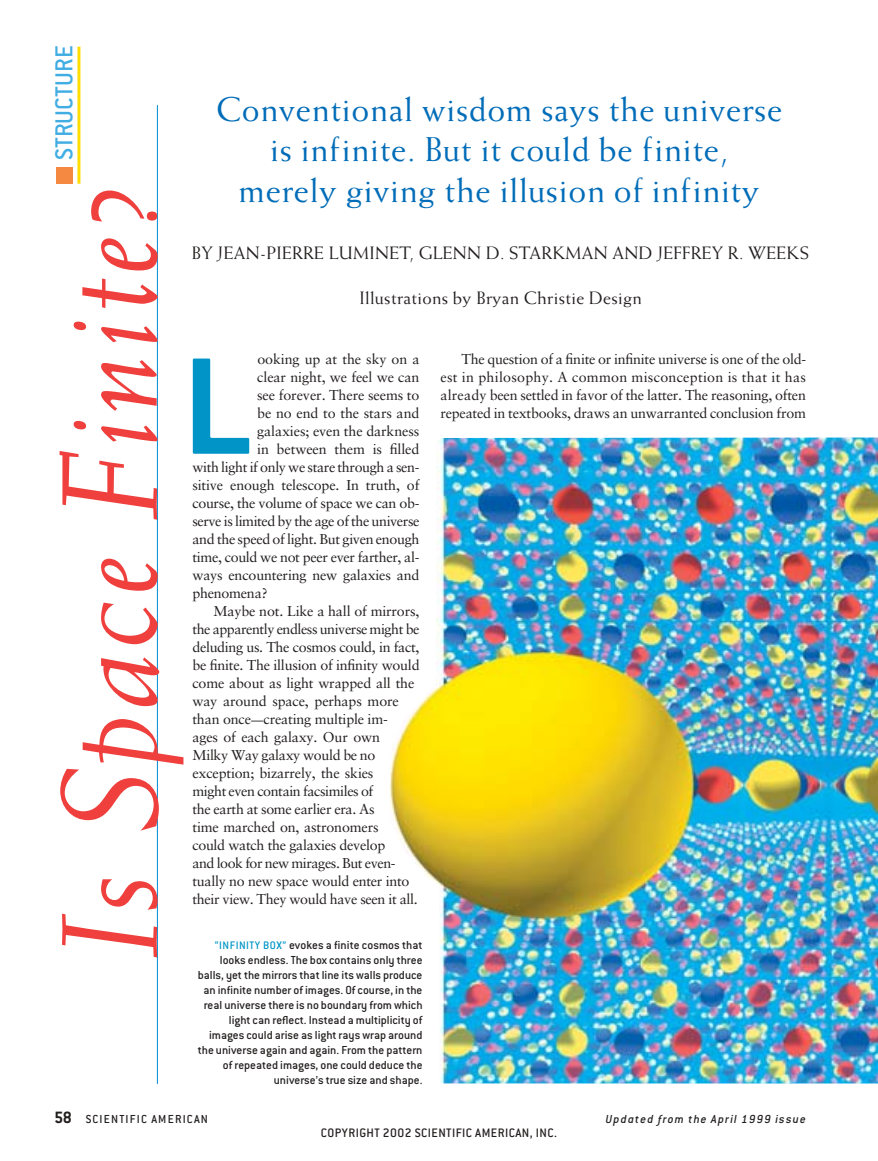
<style>
.page{position:relative;width:878px;height:1161px;background:#fff}
.page>*{position:absolute;margin:0;border:0;box-sizing:border-box;transform-origin:0 0}
.t1{font:700 151.2px "Conduit ITC";color:#0095c6}
.t2{font:italic 136.5px "Weiss";letter-spacing:.04em;color:#ef403d}
.t3{font:34.5px/40.5px "Weiss";letter-spacing:.02em;color:#006cb8;text-align:center}
.t4{font:500 27px "Conduit ITC";letter-spacing:.01em;color:#41ade3}
.t5{font:18px "Weiss";letter-spacing:.02em;color:#231f1f}
.t6{font:14.25px/18px "Sabon";letter-spacing:-.015em;color:#231f1f;text-align:justify}
.t7{font:500 13.5px "Conduit ITC";letter-spacing:.03em;color:#231f1f}
.t8{font:500 12.75px/15px "Conduit ITC";color:#231f1f;text-align:right}
.t9{font:italic 500 12.75px "Conduit ITC";letter-spacing:.09em;color:#231f1f}
.t10{font:500 12.75px "Conduit ITC";letter-spacing:.09em;color:#231f1f}
.s1{font-size:12px}
.s2{font-size:12px;color:#0095c6}
.s3{font-weight:700;font-size:18px}
</style>
<div class="page">
<hr style="left:157px;top:105px;width:1px;height:979px;background:#008ad1">
<img style="left:390px;top:437px;width:488px;height:647px">
<hr style="left:77px;top:47px;width:3px;height:137px;background:#fd0">
<div style="left:56px;top:167px;width:17px;height:17px;background:#f68942"></div>
<h3 class="t4" style="left:55px;top:160px;width:117px;rotate:-90deg">STRUCTURE</h3>
<h2 class="t2" style="left:56px;top:957px;width:775px;rotate:-90deg">Is Space Finite?</h2>
<h3 class="t3" style="left:216px;top:91px;width:567px">Conventional wisdom says the universe is infinite. But it could be finite,<br>merely giving the illusion of infinity</h3>
<p class="t5" style="left:192px;top:246px;width:618px">BY JEAN-PIERRE LUMINET, GLENN D. STARKMAN AND JEFFREY R. WEEKS</p>
<p class="t5" style="left:359px;top:290px;width:284px">Illustrations by Bryan Christie Design</p>
<h1 class="t1" style="left:183px;top:355px;width:70px">L</h1>
<p class="t6" style="left:257px;top:351px;width:164px">ooking up at the sky on a</p>
<p class="t6" style="left:257px;top:369px;width:164px">clear night, we feel we can</p>
<p class="t6" style="left:257px;top:387px;width:164px">see forever. There seems to</p>
<p class="t6" style="left:257px;top:405px;width:164px">be no end to the stars and</p>
<p class="t6" style="left:257px;top:423px;width:164px">galaxies; even the darkness</p>
<p class="t6" style="left:257px;top:441px;width:164px">in between them is filled</p>
<p class="t6" style="left:192px;top:459px;width:228px">with light if only we stare through a sen-</p>
<p class="t6" style="left:192px;top:477px;width:228px">sitive enough telescope. In truth, of</p>
<p class="t6" style="left:192px;top:495px;width:228px">course, the volume of space we can ob-</p>
<p class="t6" style="left:192px;top:513px;width:228px">serve is limited by the age of the universe</p>
<p class="t6" style="left:192px;top:531px;width:228px">and the speed of light. But given enough</p>
<p class="t6" style="left:192px;top:549px;width:228px">time, could we not peer ever farther, al-</p>
<p class="t6" style="left:192px;top:567px;width:228px">ways encountering new galaxies and</p>
<p class="t6" style="left:192px;top:585px;width:77px">phenomena?</p>
<p class="t6" style="left:213px;top:603px;width:207px">Maybe not. Like a hall of mirrors,</p>
<p class="t6" style="left:192px;top:621px;width:228px">the apparently endless universe might be</p>
<p class="t6" style="left:192px;top:639px;width:228px">deluding us. The cosmos could, in fact,</p>
<p class="t6" style="left:192px;top:657px;width:229px">be finite. The illusion of infinity would</p>
<p class="t6" style="left:192px;top:675px;width:223px">come about as light wrapped all the</p>
<p class="t6" style="left:192px;top:693px;width:208px">way around space, perhaps more</p>
<p class="t6" style="left:192px;top:711px;width:197px">than once<span class="s1">—</span>creating multiple im-</p>
<p class="t6" style="left:192px;top:729px;width:189px">ages of each galaxy. Our own</p>
<p class="t6" style="left:192px;top:747px;width:184px">Milky Way galaxy would be no</p>
<p class="t6" style="left:192px;top:765px;width:183px">exception; bizarrely, the skies</p>
<p class="t6" style="left:192px;top:783px;width:182px">might even contain facsimiles of</p>
<p class="t6" style="left:192px;top:801px;width:184px">the earth at some earlier era. As</p>
<p class="t6" style="left:192px;top:819px;width:188px">time marched on, astronomers</p>
<p class="t6" style="left:192px;top:837px;width:194px">could watch the galaxies develop</p>
<p class="t6" style="left:192px;top:855px;width:205px">and look for new mirages. But even-</p>
<p class="t6" style="left:192px;top:873px;width:218px">tually no new space would enter into</p>
<p class="t6" style="left:192px;top:891px;width:227px">their view. They would have seen it all.</p>
<p class="t8" style="left:198px;top:939px;width:226px"><span class="s2">“INFINITY BOX”</span> evokes a finite cosmos that looks endless. The box contains only three balls, yet the mirrors that line its walls produce an infinite number of images. Of course, in the real universe there is no boundary from which light can reflect. Instead a multiplicity of images could arise as light rays wrap around the universe again and again. From the pattern of repeated images, one could deduce the universe’s true size and shape.</p>
<p class="t6" style="left:440px;top:351px;width:367px;text-indent:21px">The question of a finite or infinite universe is one of the old&shy;est in philosophy. A common misconception is that it has already been settled in favor of the latter. The reasoning, often repeated in textbooks, draws an unwarranted conclusion from</p>
<p class="t10" style="left:54px;top:1114px;width:155px"><span class="s3">58</span> SCIENTIFIC AMERICAN</p>
<p class="t9" style="left:606px;top:1114px;width:201px">Updated from the April 1999 issue</p>
<p class="t7" style="left:321px;top:1128px;width:237px">COPYRIGHT 2002 SCIENTIFIC AMERICAN, INC.</p>
</div>
